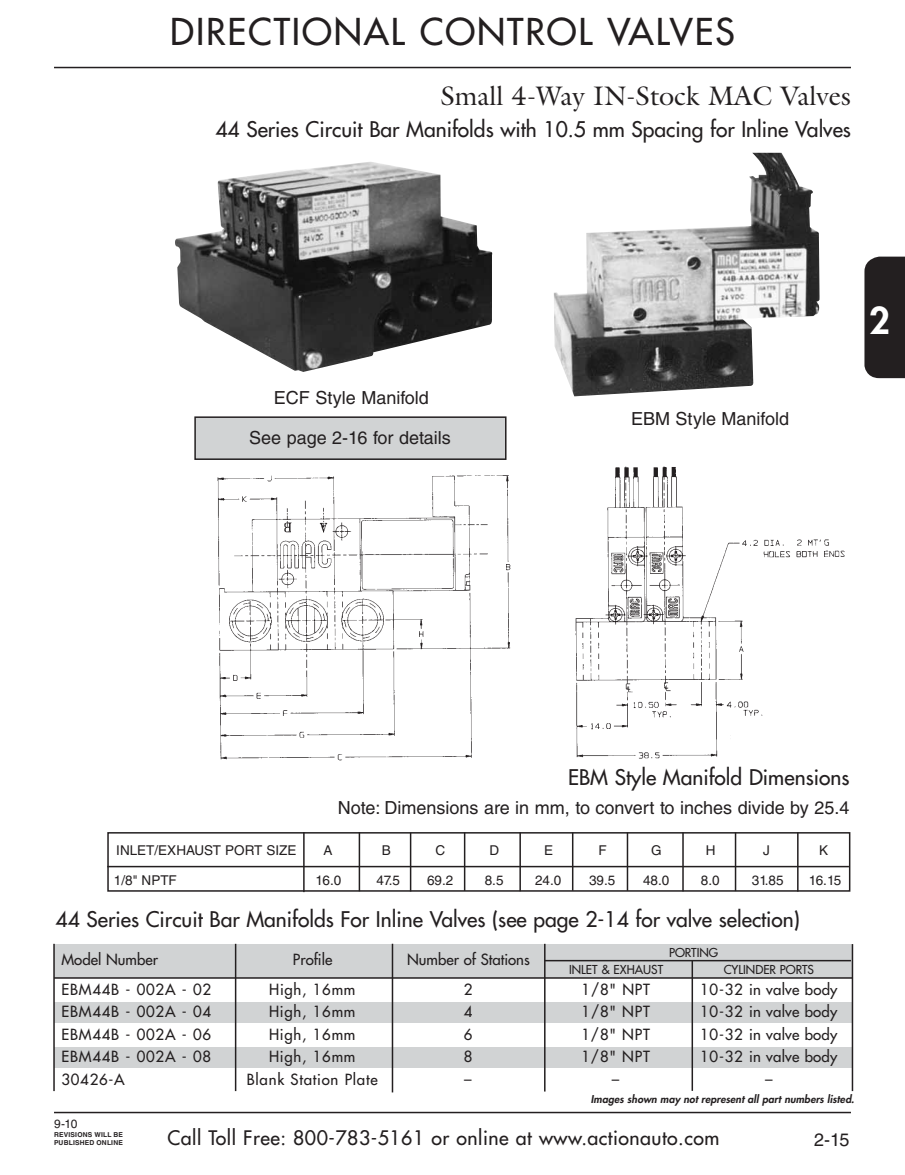
<style>
.page{position:relative;width:905px;height:1175px;background:#fff}
.page>*{position:absolute;margin:0;border:0;box-sizing:border-box;transform-origin:0 0}
.t1{font:500 36px "Futura Std";letter-spacing:.05em;color:#231f20}
.t2{font:800 36px "Futura Std";color:#fff}
.t3{font:27px "Galliard Std";color:#231f20}
.t4{font:500 21px "Futura Std";color:#231f20}
.t5{font:500 19.5px "Futura Std";letter-spacing:.025em;color:#231f20}
.t6{font:18px "Helvetica LT Std";color:#231f20}
.t7{font:500 15px "Futura Std";letter-spacing:.05em;color:#231f20}
.t8{font:500 15px "Futura Std";letter-spacing:.015em;color:#231f20}
.t9{font:500 15px "Futura Std";color:#231f20}
.t10{font:13.5px "Helvetica LT Std";color:#231f20}
.t11{font:500 12px "Futura Std";color:#231f20}
.t12{font:12px "Helvetica LT Std";color:#231f20}
.t13{font:italic 800 10.5px "Futura Std";letter-spacing:.01em;color:#231f20}
.t14{font:700 6.75px/7.5px "Helvetica LT Std";letter-spacing:.03em;color:#231f20}
</style>
<div class="page">
<div style="left:864px;top:256px;width:40px;height:122px;background:#231f20"></div>
<hr style="left:54px;top:67px;width:796px;height:1px;background:#231f20">
<hr style="left:54px;top:1111px;width:796px;height:2px;background:#231f20">
<div style="left:54px;top:943px;width:798px;height:34px;background:#d1d3d4"></div>
<div style="left:54px;top:1002px;width:798px;height:20px;background:#d1d3d4"></div>
<div style="left:54px;top:1047px;width:798px;height:20px;background:#d1d3d4"></div>
<hr style="left:54px;top:977px;width:798px;height:1px;background:#231f20">
<hr style="left:235px;top:943px;width:1px;height:148px;background:#231f20">
<hr style="left:53px;top:943px;width:2px;height:148px;background:#231f20">
<hr style="left:851px;top:944px;width:2px;height:147px;background:#231f20">
<hr style="left:392px;top:943px;width:1px;height:149px;background:#231f20">
<hr style="left:544px;top:943px;width:1px;height:148px;background:#231f20">
<hr style="left:691px;top:960px;width:2px;height:130px;background:#231f20">
<img style="left:217px;top:466px;width:628px;height:295px">
<div style="left:107px;top:832px;width:743px;height:59px;border:2px solid #231f20"></div>
<hr style="left:107px;top:865px;width:741px;height:2px;background:#231f20">
<hr style="left:303px;top:832px;width:1px;height:60px;background:#231f20">
<hr style="left:358px;top:832px;width:2px;height:59px;background:#231f20">
<hr style="left:410px;top:832px;width:1px;height:59px;background:#231f20">
<hr style="left:464px;top:832px;width:1px;height:59px;background:#231f20">
<hr style="left:519px;top:832px;width:2px;height:59px;background:#231f20">
<hr style="left:572px;top:832px;width:1px;height:58px;background:#231f20">
<hr style="left:626px;top:832px;width:2px;height:58px;background:#231f20">
<hr style="left:682px;top:832px;width:1px;height:59px;background:#231f20">
<hr style="left:734px;top:832px;width:2px;height:59px;background:#231f20">
<hr style="left:797px;top:832px;width:1px;height:59px;background:#231f20">
<img style="left:554px;top:153px;width:266px;height:243px">
<img style="left:175px;top:162px;width:318px;height:210px">
<div style="left:731px;top:728px;width:138px;height:45px;background:#fff"></div>
<div style="left:195px;top:417px;width:311px;height:42px;background:#d1d3d4"></div>
<div style="left:194px;top:416px;width:312px;height:44px;border:2px solid #231f20"></div>
<hr style="left:544px;top:959px;width:306px;height:2px;background:#231f20">
<h1 class="t1" style="left:170px;top:9px;width:566px">DIRECTIONAL CONTROL VALVES</h1>
<p class="t3" style="left:440px;top:78px;width:412px">Small 4-Way IN-Stock MAC Valves</p>
<p class="t4" style="left:215px;top:116px;width:637px">44 Series Circuit Bar Manifolds with 10.5 mm Spacing for Inline Valves</p>
<p class="t6" style="left:274px;top:387px;width:156px">ECF Style Manifold</p>
<p class="t6" style="left:249px;top:427px;width:203px">See page 2-16 for details</p>
<p class="t6" style="left:631px;top:408px;width:159px">EBM Style Manifold</p>
<h1 class="t2" style="left:869px;top:298px;width:22px">2</h1>
<p class="t4" style="left:568px;top:764px;width:283px">EBM Style Manifold Dimensions</p>
<p class="t6" style="left:338px;top:797px;width:513px">Note: Dimensions are in mm, to convert to inches divide by 25.4</p>
<p class="t10" style="left:116px;top:842px;width:182px">INLET/EXHAUST PORT SIZE</p>
<p class="t10" style="left:323px;top:842px;width:11px">A</p>
<p class="t10" style="left:382px;top:842px;width:11px">B</p>
<p class="t10" style="left:435px;top:842px;width:11px">C</p>
<p class="t10" style="left:489px;top:842px;width:11px">D</p>
<p class="t10" style="left:544px;top:842px;width:11px">E</p>
<p class="t10" style="left:598px;top:842px;width:10px">F</p>
<p class="t10" style="left:651px;top:842px;width:12px">G</p>
<p class="t10" style="left:705px;top:842px;width:11px">H</p>
<p class="t10" style="left:763px;top:842px;width:8px">J</p>
<p class="t10" style="left:819px;top:842px;width:11px">K</p>
<p class="t10" style="left:114px;top:872px;width:64px">1/8" NPTF</p>
<p class="t10" style="left:315px;top:872px;width:27px">16.0</p>
<p class="t10" style="left:376px;top:872px;width:25px">47.5</p>
<p class="t10" style="left:427px;top:872px;width:28px">69.2</p>
<p class="t10" style="left:485px;top:872px;width:20px">8.5</p>
<p class="t10" style="left:535px;top:872px;width:28px">24.0</p>
<p class="t10" style="left:589px;top:872px;width:28px">39.5</p>
<p class="t10" style="left:643px;top:872px;width:28px">48.0</p>
<p class="t10" style="left:701px;top:872px;width:20px">8.0</p>
<p class="t10" style="left:751px;top:872px;width:33px">31.85</p>
<p class="t10" style="left:808px;top:872px;width:34px">16.15</p>
<p class="t4" style="left:56px;top:905px;width:746px">44 Series Circuit Bar Manifolds For Inline Valves (see page 2-14 for valve selection)</p>
<p class="t9" style="left:62px;top:950px;width:98px">Model Number</p>
<p class="t9" style="left:293px;top:950px;width:41px">Profile</p>
<p class="t9" style="left:407px;top:950px;width:124px">Number of Stations</p>
<p class="t11" style="left:669px;top:944px;width:15px">Porting</p>
<p class="t11" style="left:569px;top:962px;width:11px">Inlet</p>
<p class="t11" style="left:601px;top:962px;width:26px">&amp; Exhaust</p>
<p class="t11" style="left:723px;top:962px;width:22px">Cylinder</p>
<p class="t11" style="left:780px;top:962px;width:14px">Ports</p>
<p class="t7" style="left:62px;top:980px;width:151px">EBM44B - 002A - 02</p>
<p class="t7" style="left:269px;top:980px;width:88px">High, 16mm</p>
<p class="t7" style="left:464px;top:980px;width:10px">2</p>
<p class="t7" style="left:581px;top:980px;width:70px">1/8" NPT</p>
<p class="t8" style="left:700px;top:980px;width:139px">10-32 in valve body</p>
<p class="t7" style="left:61px;top:1002px;width:151px">EBM44B - 002A - 04</p>
<p class="t7" style="left:269px;top:1002px;width:88px">High, 16mm</p>
<p class="t7" style="left:464px;top:1002px;width:10px">4</p>
<p class="t7" style="left:581px;top:1002px;width:70px">1/8" NPT</p>
<p class="t8" style="left:700px;top:1002px;width:139px">10-32 in valve body</p>
<p class="t7" style="left:61px;top:1025px;width:151px">EBM44B - 002A - 06</p>
<p class="t7" style="left:269px;top:1025px;width:88px">High, 16mm</p>
<p class="t7" style="left:464px;top:1025px;width:10px">6</p>
<p class="t7" style="left:581px;top:1025px;width:70px">1/8" NPT</p>
<p class="t8" style="left:700px;top:1025px;width:139px">10-32 in valve body</p>
<p class="t7" style="left:61px;top:1047px;width:151px">EBM44B - 002A - 08</p>
<p class="t7" style="left:269px;top:1047px;width:88px">High, 16mm</p>
<p class="t7" style="left:463px;top:1047px;width:10px">8</p>
<p class="t7" style="left:581px;top:1047px;width:70px">1/8" NPT</p>
<p class="t8" style="left:700px;top:1047px;width:139px">10-32 in valve body</p>
<p class="t7" style="left:61px;top:1070px;width:65px">30426-A</p>
<p class="t7" style="left:247px;top:1070px;width:132px">Blank Station Plate</p>
<p class="t7" style="left:464px;top:1070px;width:9px">–</p>
<p class="t7" style="left:612px;top:1070px;width:9px">–</p>
<p class="t7" style="left:765px;top:1070px;width:9px">–</p>
<p class="t12" style="left:54px;top:1116px;width:25px">9-10</p>
<p class="t14" style="left:54px;top:1130px;width:71px">REVISIONS WILL BE<br>PUBLISHED ONLINE</p>
<p class="t13" style="left:590px;top:1092px;width:265px">Images shown may not represent all part numbers listed.</p>
<p class="t5" style="left:167px;top:1125px;width:553px">Call Toll Free: 800-783-5161 or online at www.actionauto.com</p>
<p class="t6" style="left:814px;top:1128px;width:37px">2-15</p>
</div>
